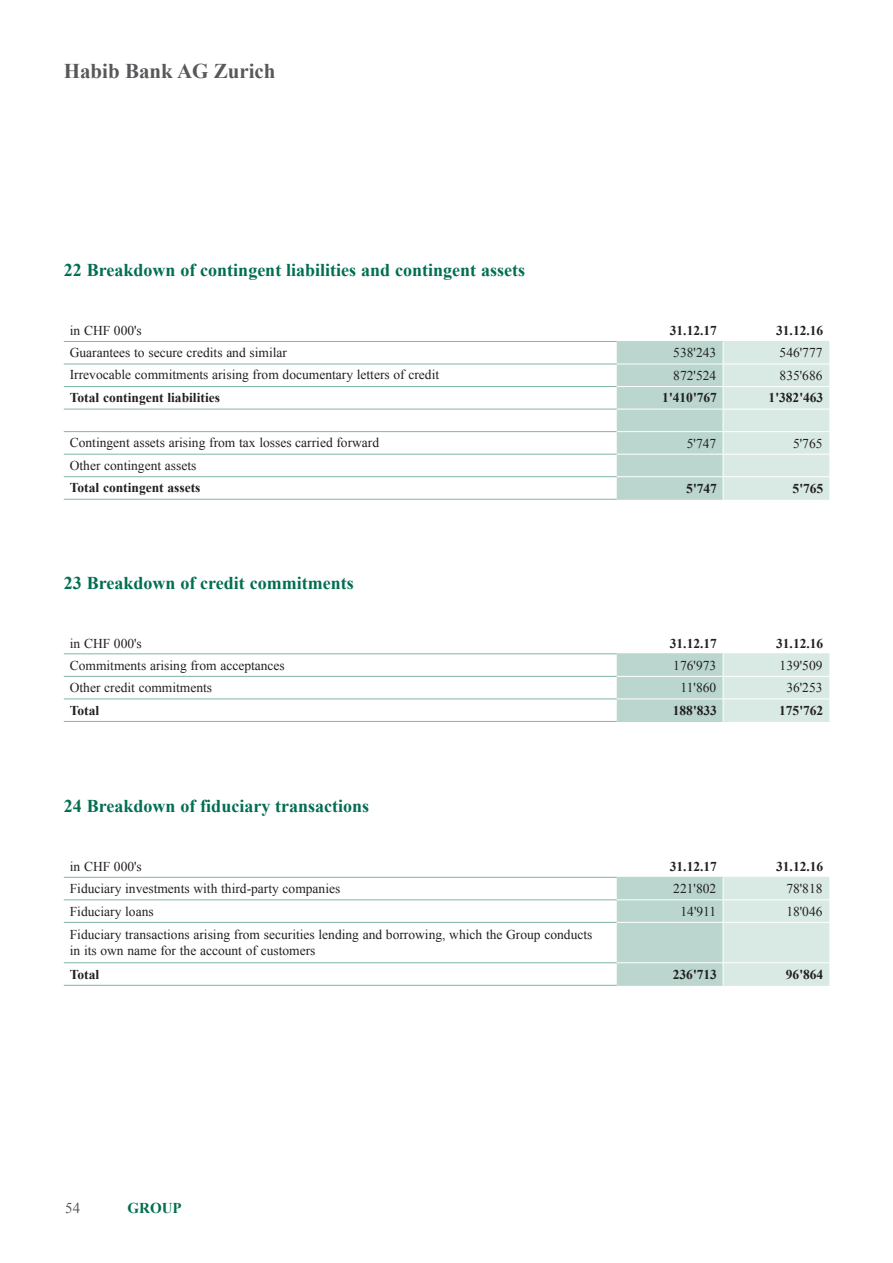
<style>
.page{position:relative;width:893px;height:1263px;background:#fff}
.page>*{position:absolute;margin:0;border:0;box-sizing:border-box;transform-origin:0 0}
.t1{font:700 21px "Times New Roman";color:#57585a}
.t2{font:700 18px "Times New Roman";color:#006e51}
.t3{font:700 15px "Times New Roman";color:#006e51}
.t4{font:15px "Times New Roman";color:#57585a}
.t5{font:13.5px/16.2px "Times New Roman";color:#231f20}
.t6{font:700 13.5px "Times New Roman";color:#231f20}
</style>
<div class="page">
<hr style="left:64px;top:341px;width:553px;height:1px;background:#81b5a8">
<hr style="left:64px;top:364px;width:553px;height:1px;background:#81b5a8">
<hr style="left:64px;top:386px;width:553px;height:1px;background:#81b5a8">
<hr style="left:64px;top:409px;width:553px;height:1px;background:#81b5a8">
<hr style="left:64px;top:431px;width:553px;height:1px;background:#81b5a8">
<hr style="left:64px;top:454px;width:553px;height:1px;background:#81b5a8">
<hr style="left:64px;top:476px;width:553px;height:1px;background:#81b5a8">
<hr style="left:64px;top:499px;width:553px;height:1px;background:#81b5a8">
<svg style="left:617px;top:342px;width:212px;height:157px"></svg>
<hr style="left:723px;top:341px;width:106px;height:1px;background:#d9eae5">
<hr style="left:723px;top:499px;width:106px;height:1px;background:#d9eae5">
<hr style="left:723px;top:364px;width:106px;height:1px;background:#fff">
<hr style="left:723px;top:386px;width:106px;height:1px;background:#fff">
<hr style="left:723px;top:409px;width:106px;height:1px;background:#fff">
<hr style="left:723px;top:431px;width:106px;height:1px;background:#fff">
<hr style="left:723px;top:454px;width:106px;height:1px;background:#fff">
<hr style="left:723px;top:476px;width:106px;height:1px;background:#fff">
<hr style="left:617px;top:341px;width:106px;height:1px;background:#bad6ce">
<hr style="left:617px;top:499px;width:106px;height:1px;background:#bad6ce">
<hr style="left:64px;top:653px;width:553px;height:1px;background:#81b5a8">
<hr style="left:64px;top:676px;width:553px;height:1px;background:#81b5a8">
<hr style="left:64px;top:698px;width:553px;height:1px;background:#81b5a8">
<hr style="left:64px;top:721px;width:553px;height:1px;background:#81b5a8">
<svg style="left:617px;top:654px;width:212px;height:67px"></svg>
<hr style="left:723px;top:653px;width:106px;height:1px;background:#d9eae5">
<hr style="left:723px;top:721px;width:106px;height:1px;background:#d9eae5">
<hr style="left:723px;top:676px;width:106px;height:1px;background:#fff">
<hr style="left:723px;top:698px;width:106px;height:1px;background:#fff">
<hr style="left:617px;top:653px;width:106px;height:1px;background:#bad6ce">
<hr style="left:617px;top:721px;width:106px;height:1px;background:#bad6ce">
<hr style="left:64px;top:877px;width:553px;height:1px;background:#81b5a8">
<hr style="left:64px;top:899px;width:553px;height:1px;background:#81b5a8">
<hr style="left:64px;top:922px;width:553px;height:1px;background:#81b5a8">
<hr style="left:64px;top:962px;width:553px;height:1px;background:#81b5a8">
<hr style="left:64px;top:985px;width:553px;height:1px;background:#81b5a8">
<svg style="left:617px;top:876px;width:212px;height:109px"></svg>
<hr style="left:723px;top:877px;width:106px;height:1px;background:#d9eae5">
<hr style="left:723px;top:985px;width:106px;height:1px;background:#d9eae5">
<hr style="left:723px;top:899px;width:106px;height:1px;background:#fff">
<hr style="left:723px;top:922px;width:106px;height:1px;background:#fff">
<hr style="left:723px;top:962px;width:106px;height:1px;background:#fff">
<hr style="left:617px;top:877px;width:106px;height:1px;background:#bad6ce">
<hr style="left:617px;top:985px;width:106px;height:1px;background:#bad6ce">
<h1 class="t1" style="left:64px;top:56px;width:213px">Habib Bank AG Zurich</h1>
<h2 class="t2" style="left:64px;top:257px;width:463px">22 Breakdown of contingent liabilities and contingent assets</h2>
<p class="t5" style="left:70px;top:322px;width:74px">in CHF 000's</p>
<p class="t6" style="left:670px;top:321px;width:49px">31.12.17</p>
<p class="t6" style="left:776px;top:321px;width:49px">31.12.16</p>
<p class="t5" style="left:70px;top:344px;width:219px">Guarantees to secure credits and similar</p>
<p class="t5" style="left:673px;top:345px;width:44px">538'243</p>
<p class="t5" style="left:780px;top:345px;width:44px">546'777</p>
<p class="t5" style="left:70px;top:367px;width:371px">Irrevocable commitments arising from documentary letters of credit</p>
<p class="t5" style="left:673px;top:367px;width:44px">872'524</p>
<p class="t5" style="left:780px;top:367px;width:44px">835'686</p>
<p class="t6" style="left:70px;top:388px;width:152px">Total contingent liabilities</p>
<p class="t6" style="left:662px;top:389px;width:56px">1'410'767</p>
<p class="t6" style="left:769px;top:389px;width:56px">1'382'463</p>
<p class="t5" style="left:70px;top:434px;width:311px">Contingent assets arising from tax losses carried forward</p>
<p class="t5" style="left:687px;top:435px;width:31px">5'747</p>
<p class="t5" style="left:793px;top:435px;width:31px">5'765</p>
<p class="t5" style="left:70px;top:457px;width:128px">Other contingent assets</p>
<p class="t6" style="left:70px;top:478px;width:132px">Total contingent assets</p>
<p class="t6" style="left:686px;top:479px;width:32px">5'747</p>
<p class="t6" style="left:793px;top:479px;width:32px">5'765</p>
<h2 class="t2" style="left:64px;top:570px;width:292px">23 Breakdown of credit commitments</h2>
<p class="t5" style="left:70px;top:635px;width:74px">in CHF 000's</p>
<p class="t6" style="left:670px;top:634px;width:49px">31.12.17</p>
<p class="t6" style="left:776px;top:634px;width:49px">31.12.16</p>
<p class="t5" style="left:70px;top:657px;width:217px">Commitments arising from acceptances</p>
<p class="t5" style="left:673px;top:657px;width:44px">176'973</p>
<p class="t5" style="left:780px;top:657px;width:44px">139'509</p>
<p class="t5" style="left:70px;top:679px;width:144px">Other credit commitments</p>
<p class="t5" style="left:681px;top:679px;width:37px">11'860</p>
<p class="t5" style="left:786px;top:679px;width:38px">36'253</p>
<p class="t6" style="left:70px;top:701px;width:31px">Total</p>
<p class="t6" style="left:673px;top:701px;width:46px">188'833</p>
<p class="t6" style="left:779px;top:701px;width:46px">175'762</p>
<h2 class="t2" style="left:64px;top:793px;width:307px">24 Breakdown of fiduciary transactions</h2>
<p class="t5" style="left:70px;top:858px;width:74px">in CHF 000's</p>
<p class="t6" style="left:670px;top:857px;width:49px">31.12.17</p>
<p class="t6" style="left:776px;top:857px;width:49px">31.12.16</p>
<p class="t5" style="left:70px;top:880px;width:272px">Fiduciary investments with third-party companies</p>
<p class="t5" style="left:673px;top:880px;width:44px">221'802</p>
<p class="t5" style="left:786px;top:880px;width:38px">78'818</p>
<p class="t5" style="left:70px;top:903px;width:85px">Fiduciary loans</p>
<p class="t5" style="left:681px;top:903px;width:37px">14'911</p>
<p class="t5" style="left:786px;top:903px;width:38px">18'046</p>
<p class="t5" style="left:70px;top:926px;width:524px">Fiduciary transactions arising from securities lending and borrowing, which the Group conducts in its own name for the account of customers</p>
<p class="t6" style="left:70px;top:965px;width:31px">Total</p>
<p class="t6" style="left:673px;top:965px;width:46px">236'713</p>
<p class="t6" style="left:786px;top:965px;width:39px">96'864</p>
<p class="t4" style="left:65px;top:1198px;width:16px">54</p>
<p class="t3" style="left:128px;top:1198px;width:56px">GROUP</p>
</div>
